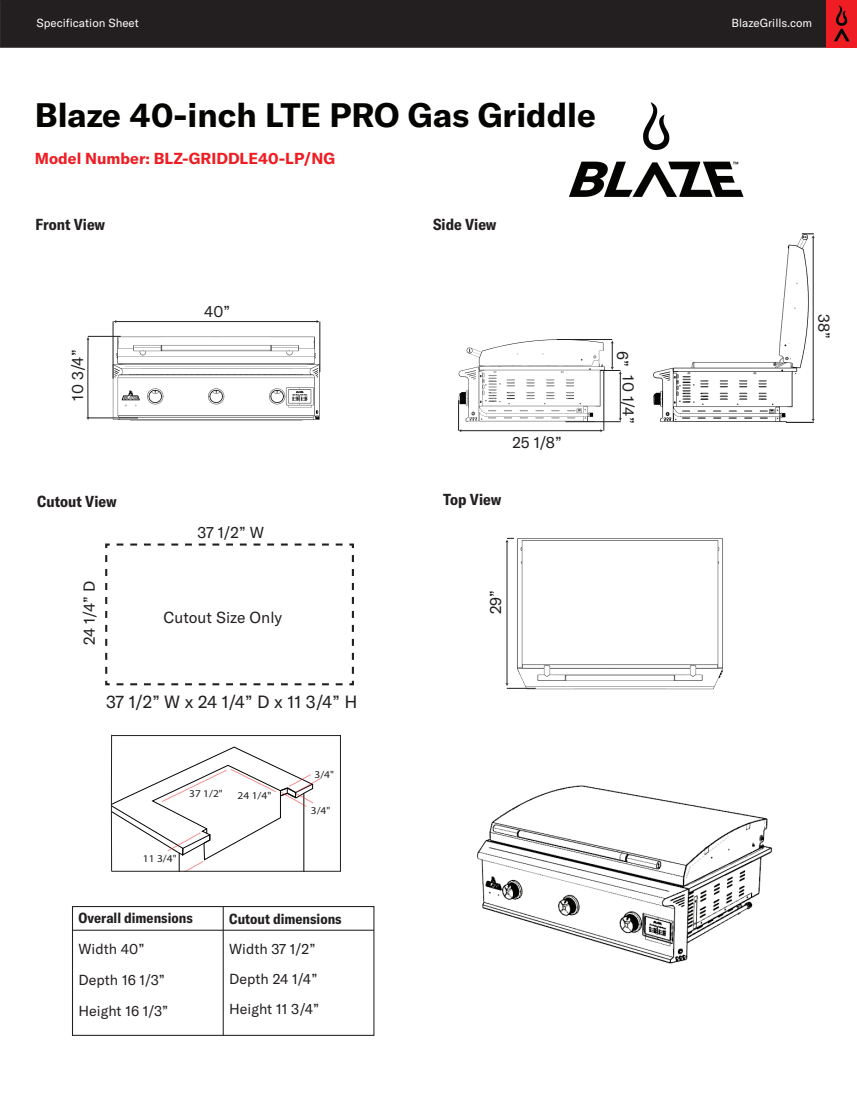
<style>
.page{position:relative;width:857px;height:1109px;background:#fff}
.page>*{position:absolute;margin:0;border:0;box-sizing:border-box;transform-origin:0 0}
.t1{font:700 33.46px "GT America";color:#040503}
.t2{font:17.5px "GT America";color:#231f20}
.t3{font:15.71px "GT America";color:#231f20}
.t4{font:700 condensed 15.71px "GT America";color:#231f20}
.t5{font:700 15.71px "GT America";color:#ee1d23}
.t6{font:14.35px/31px "GT America";color:#231f20}
.t7{font:700 condensed 14.35px "GT America";color:#231f20}
.t8{font:11.55px "GT America";color:#fff}
.t9{font:10.39px "Myriad Pro";color:#231f20;scale:1.1 1}
</style>
<div class="page">
<img style="left:102px;top:328px;width:218px;height:93px">
<img style="left:458px;top:339px;width:148px;height:85px">
<img style="left:649px;top:233px;width:165px;height:190px">
<img style="left:569px;top:102px;width:175px;height:95px">
<svg style="left:105px;top:543px;width:249px;height:143px"></svg>
<hr style="left:116px;top:321px;width:201px;height:1px;background:#231f20">
<svg style="left:86px;top:337px;width:4px;height:83px"></svg>
<hr style="left:113px;top:321px;width:1px;height:58px;background:#231f20">
<hr style="left:320px;top:322px;width:1px;height:50px;background:#231f20">
<hr style="left:88px;top:418px;width:50px;height:1px;background:#231f20">
<hr style="left:88px;top:336px;width:33px;height:1px;background:#231f20">
<hr style="left:507px;top:542px;width:1px;height:142px;background:#231f20">
<svg style="left:505px;top:538px;width:9px;height:4px"></svg>
<hr style="left:461px;top:430px;width:140px;height:1px;background:#231f20">
<hr style="left:604px;top:370px;width:1px;height:61px;background:#231f20">
<hr style="left:556px;top:339px;width:56px;height:1px;background:#231f20">
<hr style="left:620px;top:373px;width:1px;height:46px;background:#231f20">
<hr style="left:565px;top:421px;width:56px;height:1px;background:#231f20">
<svg style="left:600px;top:340px;width:22px;height:34px"></svg>
<svg style="left:72px;top:906px;width:303px;height:130px"></svg>
<hr style="left:223px;top:906px;width:1px;height:129px;background:#231f20">
<hr style="left:72px;top:930px;width:302px;height:1px;background:#231f20">
<div style="left:0;top:0;width:826px;height:48px;background:#231f20"></div>
<hr style="left:813px;top:237px;width:1px;height:183px;background:#231f20">
<svg style="left:802px;top:234px;width:13px;height:4px"></svg>
<svg style="left:786px;top:419px;width:29px;height:4px"></svg>
<div style="left:826px;top:0;width:31px;height:48px;background:#ee1d23"></div>
<svg style="left:834px;top:5px;width:16px;height:36px"></svg>
<img style="left:517px;top:538px;width:206px;height:155px">
<svg style="left:505px;top:683px;width:31px;height:6px"></svg>
<hr style="left:458px;top:400px;width:1px;height:31px;background:#231f20">
<img style="left:477px;top:785px;width:296px;height:179px">
<svg style="left:111px;top:734px;width:210px;height:137px"></svg>
<p class="t8" style="left:37px;top:16px;width:104px">Specification Sheet</p>
<p class="t8" style="left:731px;top:16px;width:82px">BlazeGrills.com</p>
<h1 class="t1" style="left:35px;top:94px;width:562px">Blaze 40-inch LTE PRO Gas Griddle</h1>
<p class="t5" style="left:35px;top:149px;width:302px">Model Number: BLZ-GRIDDLE40-LP/NG</p>
<p class="t4" style="left:36px;top:215px;width:71px">Front View</p>
<p class="t3" style="left:68px;top:401px;width:52px;rotate:-90deg">10 3/4”</p>
<p class="t4" style="left:37px;top:491px;width:81px">Cutout View</p>
<p class="t3" style="left:80px;top:645px;width:66px;rotate:-90deg">24 1/4” D</p>
<p class="t3" style="left:204px;top:302px;width:27px">40”</p>
<p class="t3" style="left:198px;top:523px;width:68px">37 1/2” W</p>
<p class="t3" style="left:164px;top:609px;width:120px">Cutout Size Only</p>
<p class="t2" style="left:106px;top:691px;width:253px">37 1/2” W x 24 1/4” D x 11 3/4” H</p>
<p class="t9" style="left:189px;top:787px;width:32px">37 1/2"</p>
<p class="t9" style="left:238px;top:789px;width:32px">24 1/4"</p>
<p class="t9" style="left:143px;top:852px;width:32px">11 3/4"</p>
<p class="t9" style="left:314px;top:768px;width:19px">3/4"</p>
<p class="t9" style="left:311px;top:804px;width:19px">3/4"</p>
<p class="t7" style="left:78px;top:909px;width:116px">Overall dimensions</p>
<p class="t6" style="left:78px;top:933px;width:91px">Width 40”<br>Depth 16 1/3”<br>Height 16 1/3”</p>
<p class="t7" style="left:229px;top:910px;width:114px">Cutout dimensions</p>
<p class="t6" style="left:229px;top:934px;width:91px;line-height:30.1px">Width 37 1/2”<br>Depth 24 1/4”<br>Height 11 3/4”</p>
<p class="t4" style="left:433px;top:215px;width:65px">Side View</p>
<p class="t3" style="left:512px;top:433px;width:51px">25 1/8”</p>
<p class="t4" style="left:443px;top:489px;width:60px">Top View</p>
<p class="t3" style="left:486px;top:614px;width:26px;rotate:-90deg">29”</p>
<p class="t3" style="left:638px;top:351px;width:74px;rotate:90deg">6” 10 1/4”</p>
<p class="t3" style="left:833px;top:314px;width:26px;rotate:90deg">38”</p>
</div>
